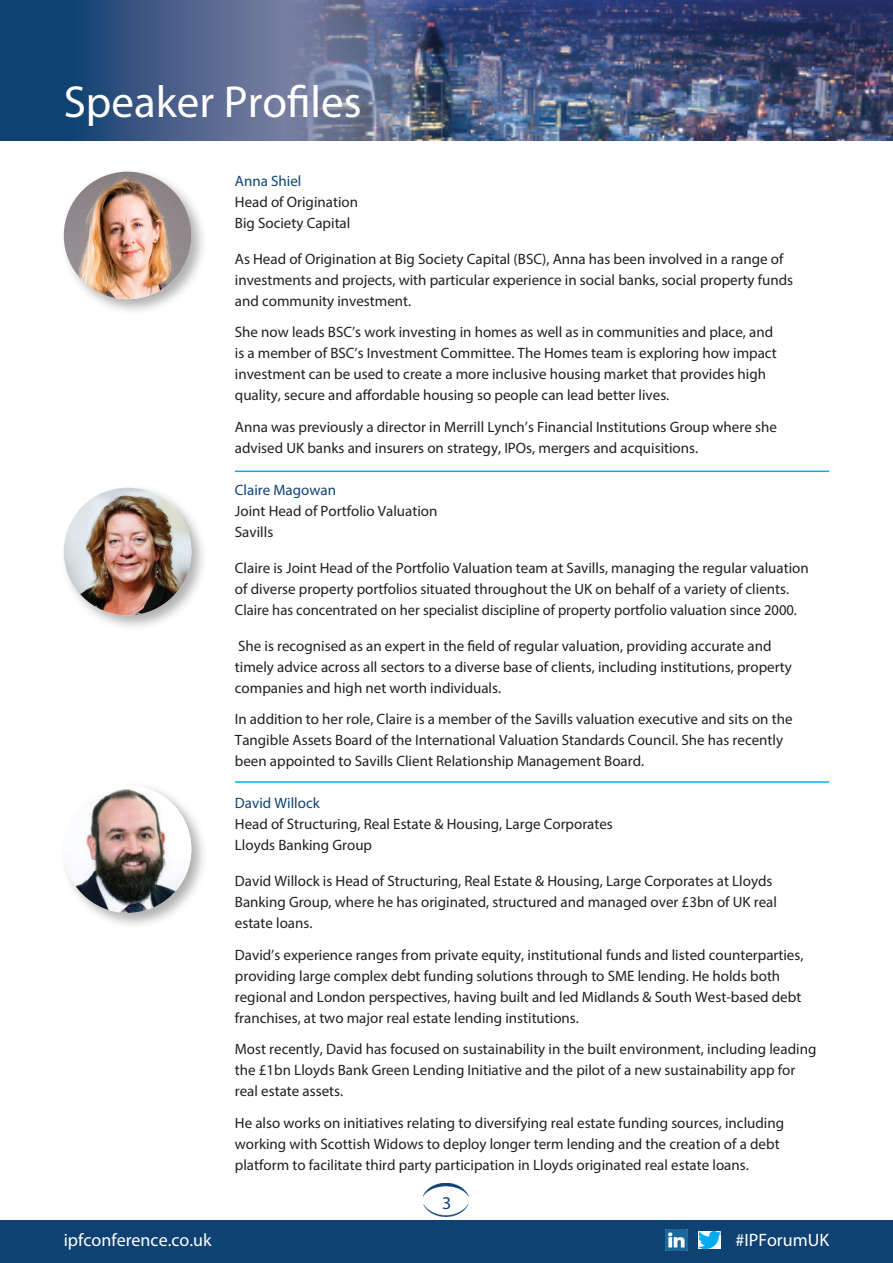
<style>
.page{position:relative;width:893px;height:1263px;background:#fff}
.page>*{position:absolute;margin:0;border:0;box-sizing:border-box;transform-origin:0 0}
.t1{font:45px "Myriad Pro";color:#fff}
.t2{font:18px "Myriad Pro";color:#fff}
.t3{font:18px "Myriad Pro";color:#0f4273}
.t4{font:15px/21px "Myriad Pro";color:#231f20}
.t5{font:15px "Myriad Pro";color:#0f4273}
</style>
<div class="page">
<img style="left:446px;top:0;width:447px;height:140px">
<div style="left:60px;top:168px;width:148px;height:148px;background:#231f20;opacity:.35"></div>
<img style="left:64px;top:172px;width:127px;height:127px;border-radius:64px">
<div style="left:60px;top:484px;width:148px;height:148px;background:#231f20;opacity:.35"></div>
<img style="left:64px;top:488px;width:127px;height:127px;border-radius:64px">
<div style="left:60px;top:781px;width:148px;height:148px;background:#231f20;opacity:.35"></div>
<img style="left:64px;top:786px;width:127px;height:127px">
<hr style="left:235px;top:471px;width:594px;height:1px;background:#00aeef">
<hr style="left:235px;top:781px;width:594px;height:2px;background:#00aeef">
<img style="left:424px;top:1184px;width:45px;height:32px">
<svg style="left:0;top:0;width:446px;height:140px;background:#4a6188"></svg>
<div style="left:0;top:1220px;width:893px;height:43px;background:#0f4273"></div>
<img style="left:699px;top:1231px;width:21px;height:17px">
<img style="left:666px;top:1229px;width:21px;height:22px">
<p class="t1" style="left:64px;top:74px;width:299px">Speaker Profiles</p>
<p class="t5" style="left:235px;top:171px;width:68px">Anna Shiel</p>
<p class="t4" style="left:235px;top:191px;width:125px">Head of Origination</p>
<p class="t4" style="left:235px;top:212px;width:117px">Big Society Capital</p>
<p class="t4" style="left:235px;top:248px;width:560px">As Head of Origination at Big Society Capital (BSC), Anna has been involved in a range of investments and projects, with particular experience in social banks, social property funds and community investment.</p>
<p class="t4" style="left:235px;top:321px;width:543px">She now leads BSC’s work investing in homes as well as in communities and place, and is a member of BSC’s Investment Committee. The Homes team is exploring how impact investment can be used to create a more inclusive housing market that provides high quality, secure and affordable housing so people can lead better lives.</p>
<p class="t4" style="left:235px;top:416px;width:543px">Anna was previously a director in Merrill Lynch’s Financial Institutions Group where she advised UK banks and insurers on strategy, IPOs, mergers and acquisitions.</p>
<p class="t5" style="left:235px;top:480px;width:103px">Claire Magowan</p>
<p class="t4" style="left:235px;top:500px;width:204px">Joint Head of Portfolio Valuation</p>
<p class="t4" style="left:235px;top:521px;width:40px">Savills</p>
<p class="t4" style="left:235px;top:557px;width:575px">Claire is Joint Head of the Portfolio Valuation team at Savills, managing the regular valuation of diverse property portfolios situated throughout the UK on behalf of a variety of clients.</p>
<p class="t4" style="left:235px;top:599px;width:564px">Claire has concentrated on her specialist discipline of property portfolio valuation since 2000.</p>
<p class="t4" style="left:235px;top:635px;width:558px">She is recognised as an expert in the field of regular valuation, providing accurate and timely advice across all sectors to a diverse base of clients, including institutions, property companies and high net worth individuals.</p>
<p class="t4" style="left:235px;top:708px;width:559px">In addition to her role, Claire is a member of the Savills valuation executive and sits on the<br>Tangible Assets Board of the International Valuation Standards Council. She has recently been appointed to Savills Client Relationship Management Board.</p>
<p class="t5" style="left:235px;top:794px;width:86px">David Willock</p>
<p class="t4" style="left:235px;top:813px;width:379px">Head of Structuring, Real Estate &amp; Housing, Large Corporates</p>
<p class="t4" style="left:235px;top:834px;width:139px">Lloyds Banking Group</p>
<p class="t4" style="left:235px;top:870px;width:544px">David Willock is Head of Structuring, Real Estate &amp; Housing, Large Corporates at Lloyds<br>Banking Group, where he has originated, structured and managed over £3bn of UK real estate loans.</p>
<p class="t4" style="left:235px;top:944px;width:570px">David’s experience ranges from private equity, institutional funds and listed counterparties, providing large complex debt funding solutions through to SME lending. He holds both regional and London perspectives, having built and led Midlands &amp; South West-based debt franchises, at two major real estate lending institutions.</p>
<p class="t4" style="left:235px;top:1038px;width:583px">Most recently, David has focused on sustainability in the built environment, including leading the £1bn Lloyds Bank Green Lending Initiative and the pilot of a new sustainability app for real estate assets.</p>
<p class="t4" style="left:235px;top:1112px;width:551px">He also works on initiatives relating to diversifying real estate funding sources, including working with Scottish Widows to deploy longer term lending and the creation of a debt platform to facilitate third party participation in Lloyds originated real estate loans.</p>
<p class="t3" style="left:442px;top:1192px;width:11px">3</p>
<p class="t2" style="left:64px;top:1229px;width:149px">ipfconference.co.uk</p>
<p class="t2" style="left:735px;top:1229px;width:95px">#IPForumUK</p>
</div>
